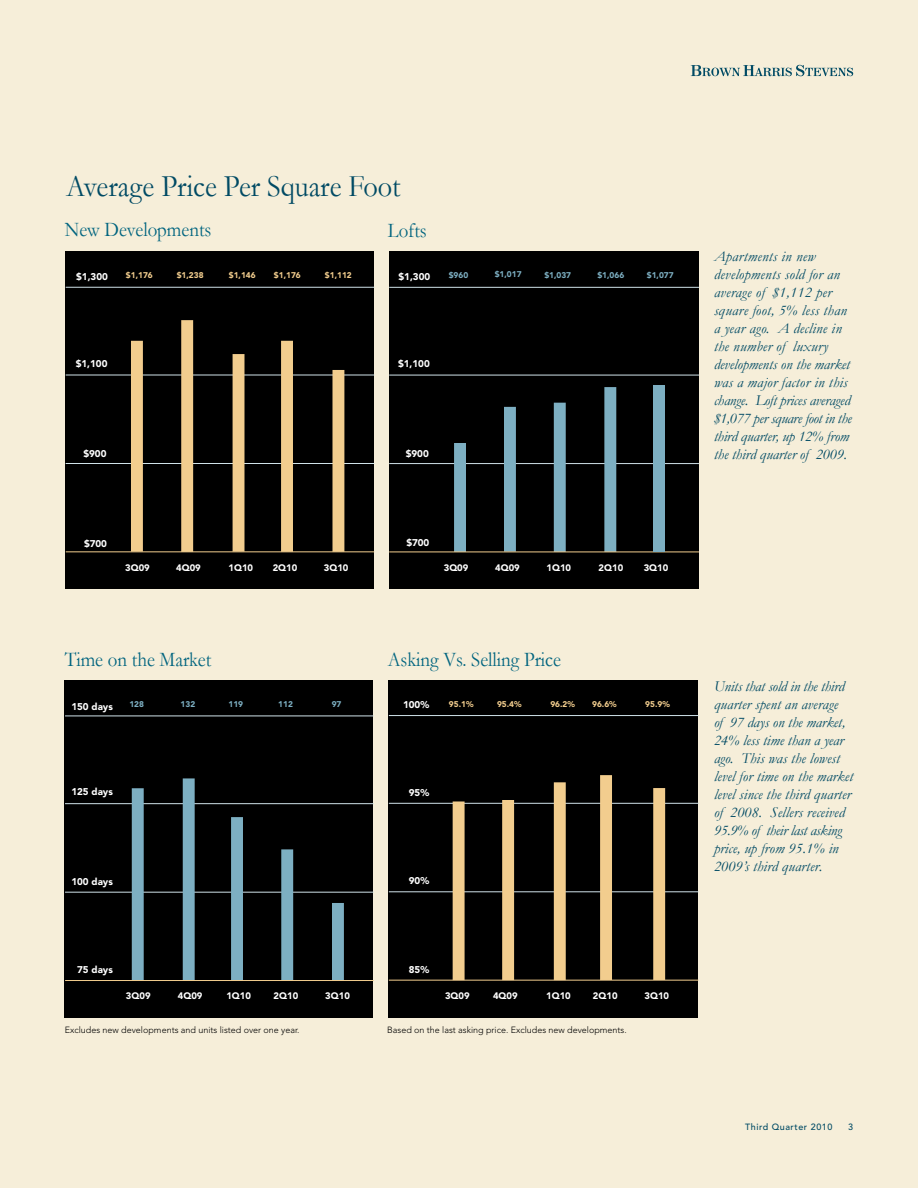
<style>
.page{position:relative;width:918px;height:1188px;background:#f6eed9}
.page>*{position:absolute;margin:0;border:0;box-sizing:border-box;transform-origin:0 0}
.t1{font:31.5px "Garamond";color:#004a64;scale:.9 1}
.t2{font:21px "Garamond";color:#00647f;scale:.9 1}
.t3{font:italic 15px/18px "Garamond";letter-spacing:.01em;color:#004a64}
.t4{font:900 9.75px "Avenir";color:#fff}
.t5{font:900 9.3px "Avenir";color:#fff}
.t6{font:300 9px "Avenir";color:#000}
.t7{font:500 9px "Avenir";letter-spacing:.06em;color:#004a64}
.t8{font:900 8.25px "Avenir";color:#f2cd8e}
.t9{font:900 8.25px "Avenir";color:#7dafc2}
</style>
<div class="page">
<svg style="left:691px;top:65px;width:162px;height:11px"></svg>
<div style="left:64px;top:680px;width:309px;height:338px;background:#000"></div>
<hr style="left:65px;top:803px;width:309px;height:1px;background:#d0e2e9">
<hr style="left:65px;top:892px;width:309px;height:1px;background:#d0e2e9">
<hr style="left:65px;top:716px;width:309px;height:1px;background:#d0e2e9">
<div style="left:388px;top:680px;width:310px;height:338px;background:#000"></div>
<hr style="left:389px;top:803px;width:310px;height:1px;background:#d0e2e9">
<hr style="left:389px;top:892px;width:310px;height:1px;background:#d0e2e9">
<hr style="left:389px;top:715px;width:310px;height:1px;background:#d0e2e9">
<div style="left:65px;top:252px;width:309px;height:337px;background:#000"></div>
<hr style="left:66px;top:375px;width:308px;height:1px;background:#d0e2e9">
<hr style="left:66px;top:463px;width:308px;height:1px;background:#d0e2e9">
<hr style="left:66px;top:287px;width:308px;height:1px;background:#d0e2e9">
<div style="left:389px;top:252px;width:310px;height:337px;background:#000"></div>
<hr style="left:389px;top:375px;width:310px;height:1px;background:#d0e2e9">
<hr style="left:389px;top:463px;width:310px;height:1px;background:#d0e2e9">
<hr style="left:389px;top:287px;width:310px;height:1px;background:#d0e2e9">
<svg style="left:131px;top:341px;width:12px;height:210px;background:#f0cb8c"></svg>
<svg style="left:181px;top:320px;width:12px;height:231px;background:#edc88b"></svg>
<div style="left:233px;top:354px;width:11px;height:197px;background:#f2cd8e"></div>
<svg style="left:281px;top:341px;width:12px;height:210px;background:#f0cb8d"></svg>
<svg style="left:454px;top:443px;width:12px;height:109px"></svg>
<svg style="left:504px;top:407px;width:12px;height:145px;background:#7cadc0"></svg>
<svg style="left:554px;top:403px;width:12px;height:149px;background:#7aabbd"></svg>
<svg style="left:453px;top:801px;width:12px;height:179px;background:#e8c588"></svg>
<svg style="left:502px;top:800px;width:12px;height:180px;background:#eeca8c"></svg>
<svg style="left:554px;top:782px;width:12px;height:198px;background:#ecc88a"></svg>
<svg style="left:132px;top:788px;width:12px;height:192px;background:#79aabd"></svg>
<svg style="left:183px;top:778px;width:12px;height:202px;background:#79aabc"></svg>
<svg style="left:231px;top:817px;width:12px;height:163px;background:#7cadc0"></svg>
<svg style="left:281px;top:849px;width:12px;height:131px;background:#79aabd"></svg>
<svg style="left:604px;top:387px;width:12px;height:165px;background:#79a9bb"></svg>
<svg style="left:600px;top:775px;width:12px;height:205px;background:#efcb8c"></svg>
<svg style="left:332px;top:370px;width:12px;height:181px;background:#e8c488"></svg>
<div style="left:332px;top:903px;width:12px;height:78px;background:#7dafc2"></div>
<svg style="left:653px;top:788px;width:12px;height:192px;background:#edc88b"></svg>
<hr style="left:66px;top:551px;width:308px;height:1px;background:#f2cd8e">
<hr style="left:389px;top:552px;width:310px;height:1px;background:#f2cd8e">
<hr style="left:65px;top:980px;width:309px;height:1px;background:#f2cd8e">
<hr style="left:389px;top:980px;width:310px;height:1px;background:#f2cd8e">
<div style="left:653px;top:385px;width:12px;height:167px;background:#7dafc2"></div>
<h1 class="t1" style="left:66px;top:165px;width:373px">Average Price Per Square Foot</h1>
<h2 class="t2" style="left:65px;top:215px;width:164px">New Developments</h2>
<h2 class="t2" style="left:388px;top:217px;width:45px">Lofts</h2>
<p class="t4" style="left:76px;top:270px;width:33px">$1,300</p>
<p class="t8" style="left:126px;top:270px;width:28px">$1,176</p>
<p class="t8" style="left:177px;top:270px;width:28px">$1,238</p>
<p class="t8" style="left:229px;top:270px;width:28px">$1,146</p>
<p class="t8" style="left:274px;top:270px;width:28px">$1,176</p>
<p class="t9" style="left:449px;top:270px;width:21px">$960</p>
<p class="t8" style="left:325px;top:270px;width:28px">$1,112</p>
<p class="t4" style="left:399px;top:270px;width:33px">$1,300</p>
<p class="t9" style="left:495px;top:269px;width:28px">$1,017</p>
<p class="t9" style="left:544px;top:270px;width:28px">$1,037</p>
<p class="t9" style="left:597px;top:270px;width:28px">$1,066</p>
<p class="t9" style="left:647px;top:270px;width:28px">$1,077</p>
<p class="t4" style="left:76px;top:358px;width:33px">$1,100</p>
<p class="t4" style="left:398px;top:358px;width:33px">$1,100</p>
<p class="t4" style="left:83px;top:448px;width:25px">$900</p>
<p class="t4" style="left:84px;top:537px;width:25px">$700</p>
<p class="t5" style="left:125px;top:562px;width:26px">3Q09</p>
<p class="t5" style="left:176px;top:562px;width:26px">4Q09</p>
<p class="t5" style="left:229px;top:562px;width:26px">1Q10</p>
<p class="t5" style="left:273px;top:562px;width:26px">2Q10</p>
<p class="t5" style="left:324px;top:562px;width:26px">3Q10</p>
<p class="t4" style="left:406px;top:448px;width:25px">$900</p>
<p class="t4" style="left:406px;top:537px;width:25px">$700</p>
<p class="t5" style="left:444px;top:562px;width:26px">3Q09</p>
<p class="t5" style="left:495px;top:562px;width:26px">4Q09</p>
<p class="t5" style="left:547px;top:562px;width:26px">1Q10</p>
<p class="t5" style="left:599px;top:562px;width:26px">2Q10</p>
<p class="t5" style="left:644px;top:562px;width:26px">3Q10</p>
<h2 class="t2" style="left:65px;top:646px;width:164px">Time on the Market</h2>
<h2 class="t2" style="left:388px;top:646px;width:194px">Asking Vs. Selling Price</h2>
<p class="t4" style="left:71px;top:700px;width:43px">150 days</p>
<p class="t9" style="left:129px;top:699px;width:16px">128</p>
<p class="t9" style="left:181px;top:699px;width:16px">132</p>
<p class="t9" style="left:229px;top:699px;width:16px">119</p>
<p class="t9" style="left:278px;top:699px;width:16px">112</p>
<p class="t9" style="left:332px;top:699px;width:11px">97</p>
<p class="t4" style="left:403px;top:699px;width:28px">100%</p>
<p class="t8" style="left:449px;top:699px;width:26px">95.1%</p>
<p class="t8" style="left:497px;top:699px;width:26px">95.4%</p>
<p class="t8" style="left:550px;top:699px;width:26px">96.2%</p>
<p class="t8" style="left:592px;top:699px;width:26px">96.6%</p>
<p class="t8" style="left:645px;top:699px;width:26px">95.9%</p>
<p class="t4" style="left:71px;top:786px;width:43px">125 days</p>
<p class="t4" style="left:409px;top:786px;width:22px">95%</p>
<p class="t4" style="left:71px;top:876px;width:43px">100 days</p>
<p class="t4" style="left:409px;top:875px;width:22px">90%</p>
<p class="t4" style="left:77px;top:964px;width:37px">75 days</p>
<p class="t4" style="left:409px;top:963px;width:22px">85%</p>
<p class="t5" style="left:126px;top:990px;width:26px">3Q09</p>
<p class="t5" style="left:178px;top:990px;width:26px">4Q09</p>
<p class="t5" style="left:226px;top:990px;width:26px">1Q10</p>
<p class="t5" style="left:274px;top:990px;width:26px">2Q10</p>
<p class="t5" style="left:325px;top:990px;width:26px">3Q10</p>
<p class="t5" style="left:445px;top:990px;width:26px">3Q09</p>
<p class="t5" style="left:493px;top:990px;width:26px">4Q09</p>
<p class="t5" style="left:546px;top:990px;width:26px">1Q10</p>
<p class="t5" style="left:593px;top:990px;width:26px">2Q10</p>
<p class="t5" style="left:645px;top:990px;width:26px">3Q10</p>
<p class="t6" style="left:65px;top:1025px;width:236px">Excludes new developments and units listed over one year.</p>
<p class="t6" style="left:387px;top:1024px;width:241px">Based on the last asking price. Excludes new developments.</p>
<p class="t3" style="left:714px;top:247px;width:139px">Apartments in new developments sold for an average of $1,112 per square foot, 5% less than a year ago. A decline in the number of luxury developments on the market was a major factor in this change. Loft prices averaged $1,077 per square foot in the third quarter, up 12% from the third quarter of 2009.</p>
<p class="t3" style="left:714px;top:677px;width:141px">Units that sold in the third quarter spent an average<br>of 97 days on the market,<br>24% less time than a year ago. This was the lowest level for time on the market level since the third quarter of 2008. Sellers received<br>95.9% of their last asking price, up from 95.1% in<br>2009’s third quarter.</p>
<p class="t7" style="left:745px;top:1122px;width:89px">Third Quarter 2010</p>
<p class="t7" style="left:848px;top:1122px;width:7px">3</p>
</div>
